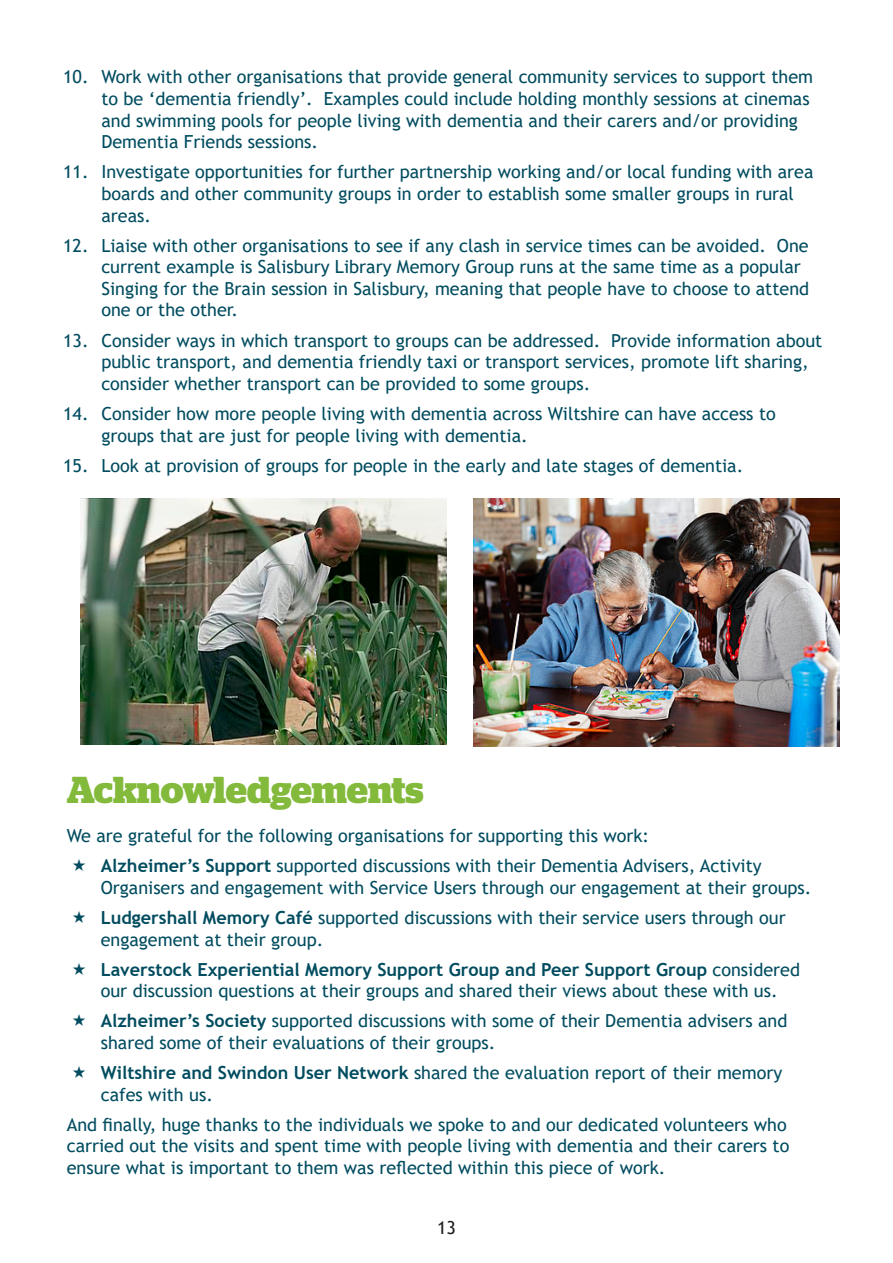
<style>
.page{position:relative;width:893px;height:1263px;background:#fff}
.page>*{position:absolute;margin:0;border:0;box-sizing:border-box;transform-origin:0 0}
.t1{font:700 37.5px "Stag";letter-spacing:-.01em;color:#83ba3b}
.t2{font:18px/21.6px "Trebuchet MS";color:#014c5f}
.t3{font:18px "Trebuchet MS";color:#231f20}
.s1{font-weight:700}
</style>
<div class="page">
<img style="left:80px;top:498px;width:366px;height:246px">
<img style="left:473px;top:498px;width:366px;height:248px">
<p class="t2" style="left:101px;top:66px;width:713px;text-indent:-38px">10. Work with other organisations that provide general community services to support them to be ‘dementia friendly’. Examples could include holding monthly sessions at cinemas and swimming pools for people living with dementia and their carers and/or providing Dementia Friends sessions.</p>
<p class="t2" style="left:101px;top:161px;width:714px;text-indent:-38px">11. Investigate opportunities for further partnership working and/or local funding with area boards and other community groups in order to establish some smaller groups in rural areas.</p>
<p class="t2" style="left:101px;top:234px;width:709px;text-indent:-38px">12. Liaise with other organisations to see if any clash in service times can be avoided. One current example is Salisbury Library Memory Group runs at the same time as a popular Singing for the Brain session in Salisbury, meaning that people have to choose to attend one or the other.</p>
<p class="t2" style="left:101px;top:329px;width:722px;text-indent:-38px">13. Consider ways in which transport to groups can be addressed. Provide information about public transport, and dementia friendly taxi or transport services, promote lift sharing, consider whether transport can be provided to some groups.</p>
<p class="t2" style="left:101px;top:403px;width:676px;text-indent:-38px">14. Consider how more people living with dementia across Wiltshire can have access to groups that are just for people living with dementia.</p>
<p class="t2" style="left:63px;top:454px;width:682px">15. Look at provision of groups for people in the early and late stages of dementia.</p>
<p class="t1" style="left:67px;top:768px;width:358px">Acknowledgements</p>
<p class="t2" style="left:67px;top:825px;width:584px">We are grateful for the following organisations for supporting this work:</p>
<p class="t2" style="left:101px;top:855px;width:712px"><span class="s1">Alzheimer’s Support</span> supported discussions with their Dementia Advisers, Activity<br>Organisers and engagement with Service Users through our engagement at their groups.</p>
<p class="t2" style="left:101px;top:906px;width:686px"><span class="s1">Ludgershall Memory Café</span> supported discussions with their service users through our engagement at their group.</p>
<p class="t2" style="left:101px;top:958px;width:701px"><span class="s1">Laverstock Experiential Memory Support Group and Peer Support Group</span> considered our discussion questions at their groups and shared their views about these with us.</p>
<p class="t2" style="left:101px;top:1010px;width:688px"><span class="s1">Alzheimer’s Society</span> supported discussions with some of their Dementia advisers and shared some of their evaluations of their groups.</p>
<p class="t2" style="left:101px;top:1062px;width:683px"><span class="s1">Wiltshire and Swindon User Network</span> shared the evaluation report of their memory cafes with us.</p>
<p class="t2" style="left:67px;top:1113px;width:724px">And finally, huge thanks to the individuals we spoke to and our dedicated volunteers who carried out the visits and spent time with people living with dementia and their carers to ensure what is important to them was reflected within this piece of work.</p>
<p class="t3" style="left:437px;top:1216px;width:20px">13</p>
</div>
